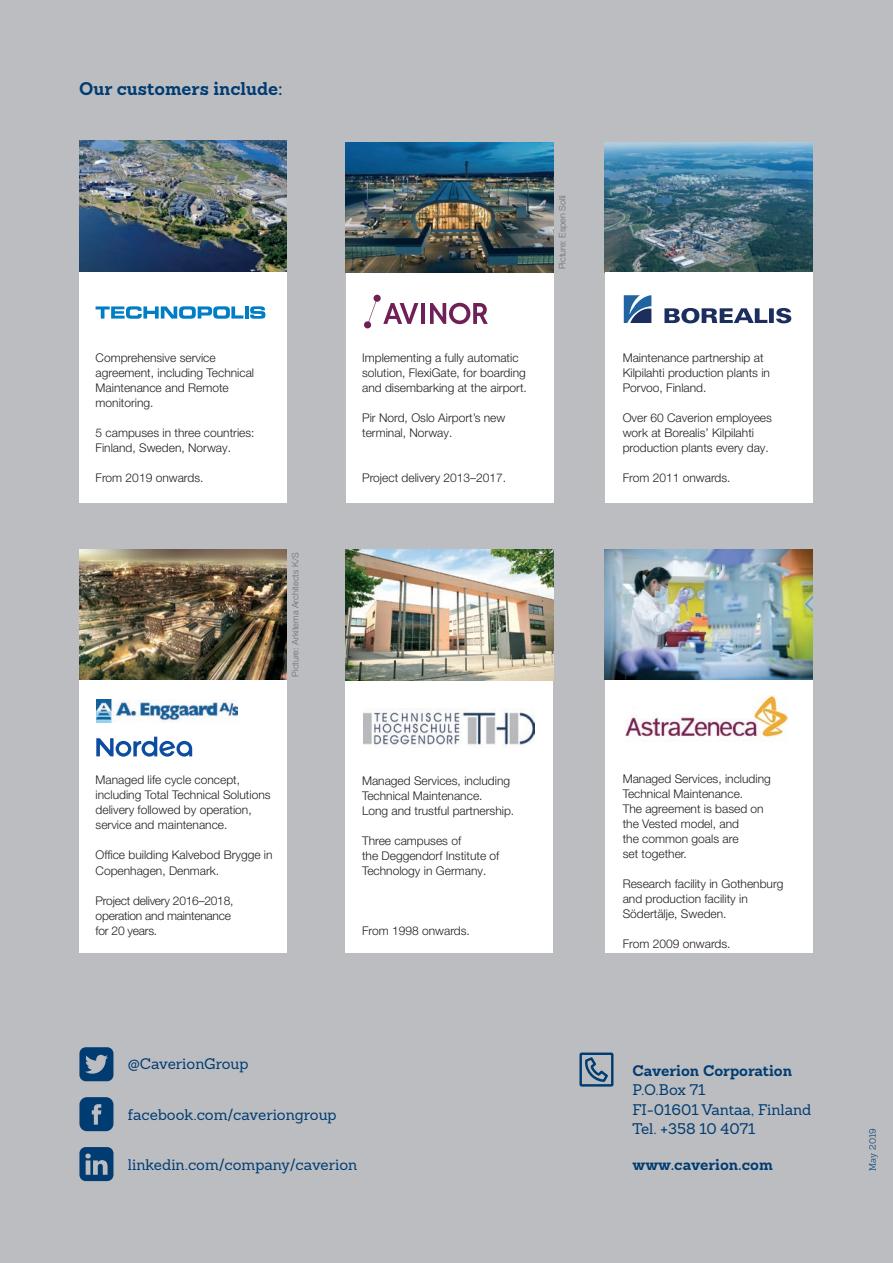
<style>
.page{position:relative;width:893px;height:1263px;background:#bcbdc0}
.page>*{position:absolute;margin:0;border:0;box-sizing:border-box;transform-origin:0 0}
.t1{font:700 18px "Sanchez";color:#003c72}
.t2{font:15px "Sanchez";color:#003c72}
.t3{font:700 15px "Sanchez";color:#003c72}
.t4{font:300 12px "Helvetica Neue LT Pro";color:#231f20}
.t5{font:300 12px "Helvetica Neue LT Pro";letter-spacing:-.02em;color:#231f20}
.t6{font:300 9px "Helvetica Neue LT Pro";color:#6c6d70}
.t7{font:300 9px "Sanchez";letter-spacing:.025em;color:#003c72}
</style>
<div class="page">
<img style="left:605px;top:142px;width:207px;height:130px">
<div style="left:605px;top:272px;width:207px;height:230px;background:#fff"></div>
<img style="left:79px;top:549px;width:208px;height:131px">
<div style="left:79px;top:680px;width:208px;height:273px;background:#fff"></div>
<div style="left:346px;top:680px;width:207px;height:273px;background:#fff"></div>
<img style="left:346px;top:549px;width:207px;height:131px">
<div style="left:605px;top:680px;width:207px;height:273px;background:#fff"></div>
<img style="left:605px;top:549px;width:207px;height:131px">
<img style="left:346px;top:142px;width:207px;height:131px">
<div style="left:346px;top:273px;width:207px;height:229px;background:#fff"></div>
<img style="left:79px;top:140px;width:208px;height:132px">
<div style="left:79px;top:272px;width:208px;height:230px;background:#fff"></div>
<svg style="left:96px;top:306px;width:147px;height:13px"></svg>
<hr style="left:245px;top:306px;width:4px;height:13px;background:#007ec5">
<svg style="left:250px;top:306px;width:15px;height:13px"></svg>
<svg style="left:79px;top:1147px;width:34px;height:34px"></svg>
<svg style="left:579px;top:1052px;width:34px;height:34px"></svg>
<svg style="left:79px;top:1047px;width:34px;height:34px"></svg>
<svg style="left:79px;top:1097px;width:34px;height:34px"></svg>
<svg style="left:624px;top:295px;width:167px;height:29px"></svg>
<img style="left:363px;top:710px;width:171px;height:35px">
<svg style="left:96px;top:737px;width:96px;height:20px"></svg>
<img style="left:626px;top:696px;width:161px;height:42px">
<img style="left:96px;top:700px;width:142px;height:23px">
<svg style="left:364px;top:294px;width:54px;height:35px"></svg>
<hr style="left:421px;top:303px;width:4px;height:21px;background:#6e2057">
<svg style="left:430px;top:303px;width:58px;height:21px"></svg>
<p class="t1" style="left:79px;top:77px;width:205px">Our customers include:</p>
<p class="t4" style="left:96px;top:350px;width:122px">Comprehensive service</p>
<p class="t4" style="left:96px;top:365px;width:160px">agreement, including Technical</p>
<p class="t4" style="left:96px;top:380px;width:135px">Maintenance and Remote</p>
<p class="t4" style="left:96px;top:395px;width:60px">monitoring.</p>
<p class="t4" style="left:96px;top:425px;width:160px">5 campuses in three countries:</p>
<p class="t4" style="left:96px;top:440px;width:137px">Finland, Sweden, Norway.</p>
<p class="t4" style="left:96px;top:470px;width:109px">From 2019 onwards.</p>
<p class="t6" style="left:290px;top:677px;width:126px;rotate:-90deg">Picture: Arkitema Architects K/S</p>
<p class="t4" style="left:96px;top:773px;width:146px">Managed life cycle concept,</p>
<p class="t4" style="left:96px;top:788px;width:176px">including Total Technical Solutions</p>
<p class="t4" style="left:96px;top:803px;width:158px">delivery followed by operation,</p>
<p class="t4" style="left:96px;top:818px;width:133px">service and maintenance.</p>
<p class="t4" style="left:96px;top:848px;width:178px">Office building Kalvebod Brygge in</p>
<p class="t4" style="left:96px;top:863px;width:125px">Copenhagen, Denmark.</p>
<p class="t5" style="left:96px;top:893px;width:139px">Project delivery 2016–2018,</p>
<p class="t5" style="left:96px;top:908px;width:137px">operation and maintenance</p>
<p class="t5" style="left:96px;top:923px;width:63px">for 20 years.</p>
<p class="t6" style="left:557px;top:269px;width:76px;rotate:-90deg">Picture: Espen Solli</p>
<p class="t4" style="left:362px;top:350px;width:158px">Implementing a fully automatic</p>
<p class="t4" style="left:362px;top:365px;width:165px">solution, FlexiGate, for boarding</p>
<p class="t4" style="left:362px;top:380px;width:166px">and disembarking at the airport.</p>
<p class="t4" style="left:362px;top:410px;width:145px">Pir Nord, Oslo Airport’s new</p>
<p class="t4" style="left:362px;top:425px;width:92px">terminal, Norway.</p>
<p class="t4" style="left:362px;top:470px;width:145px">Project delivery 2013–2017.</p>
<p class="t4" style="left:362px;top:773px;width:150px">Managed Services, including</p>
<p class="t4" style="left:362px;top:788px;width:122px">Technical Maintenance.</p>
<p class="t4" style="left:362px;top:803px;width:154px">Long and trustful partnership.</p>
<p class="t4" style="left:362px;top:833px;width:101px">Three campuses of</p>
<p class="t4" style="left:362px;top:848px;width:139px">the Deggendorf Institute of</p>
<p class="t4" style="left:362px;top:863px;width:126px">Technology in Germany.</p>
<p class="t4" style="left:362px;top:923px;width:109px">From 1998 onwards.</p>
<p class="t2" style="left:128px;top:1054px;width:122px">@CaverionGroup</p>
<p class="t2" style="left:128px;top:1104px;width:210px">facebook.com/caveriongroup</p>
<p class="t2" style="left:128px;top:1155px;width:231px">linkedin.com/company/caverion</p>
<p class="t4" style="left:623px;top:350px;width:142px">Maintenance partnership at</p>
<p class="t4" style="left:623px;top:365px;width:149px">Kilpilahti production plants in</p>
<p class="t4" style="left:623px;top:380px;width:85px">Porvoo, Finland.</p>
<p class="t4" style="left:623px;top:410px;width:151px">Over 60 Caverion employees</p>
<p class="t4" style="left:623px;top:425px;width:133px">work at Borealis’ Kilpilahti</p>
<p class="t4" style="left:623px;top:440px;width:148px">production plants every day.</p>
<p class="t4" style="left:623px;top:470px;width:109px">From 2011 onwards.</p>
<p class="t4" style="left:623px;top:771px;width:150px">Managed Services, including</p>
<p class="t4" style="left:623px;top:786px;width:122px">Technical Maintenance.</p>
<p class="t4" style="left:623px;top:801px;width:142px">The agreement is based on</p>
<p class="t4" style="left:623px;top:816px;width:118px">the Vested model, and</p>
<p class="t4" style="left:623px;top:831px;width:117px">the common goals are</p>
<p class="t4" style="left:623px;top:846px;width:66px">set together.</p>
<p class="t4" style="left:623px;top:876px;width:162px">Research facility in Gothenburg</p>
<p class="t4" style="left:623px;top:891px;width:127px">and production facility in</p>
<p class="t4" style="left:623px;top:906px;width:105px">Södertälje, Sweden.</p>
<p class="t4" style="left:623px;top:936px;width:109px">From 2009 onwards.</p>
<p class="t3" style="left:632px;top:1060px;width:161px">Caverion Corporation</p>
<p class="t2" style="left:632px;top:1080px;width:74px">P.O.Box 71</p>
<p class="t2" style="left:632px;top:1100px;width:180px">FI-01601 Vantaa, Finland</p>
<p class="t2" style="left:632px;top:1119px;width:124px">Tel. +358 10 4071</p>
<p class="t3" style="left:632px;top:1155px;width:142px">www.caverion.com</p>
<p class="t7" style="left:867px;top:1171px;width:44px;rotate:-90deg">May 2019</p>
</div>
